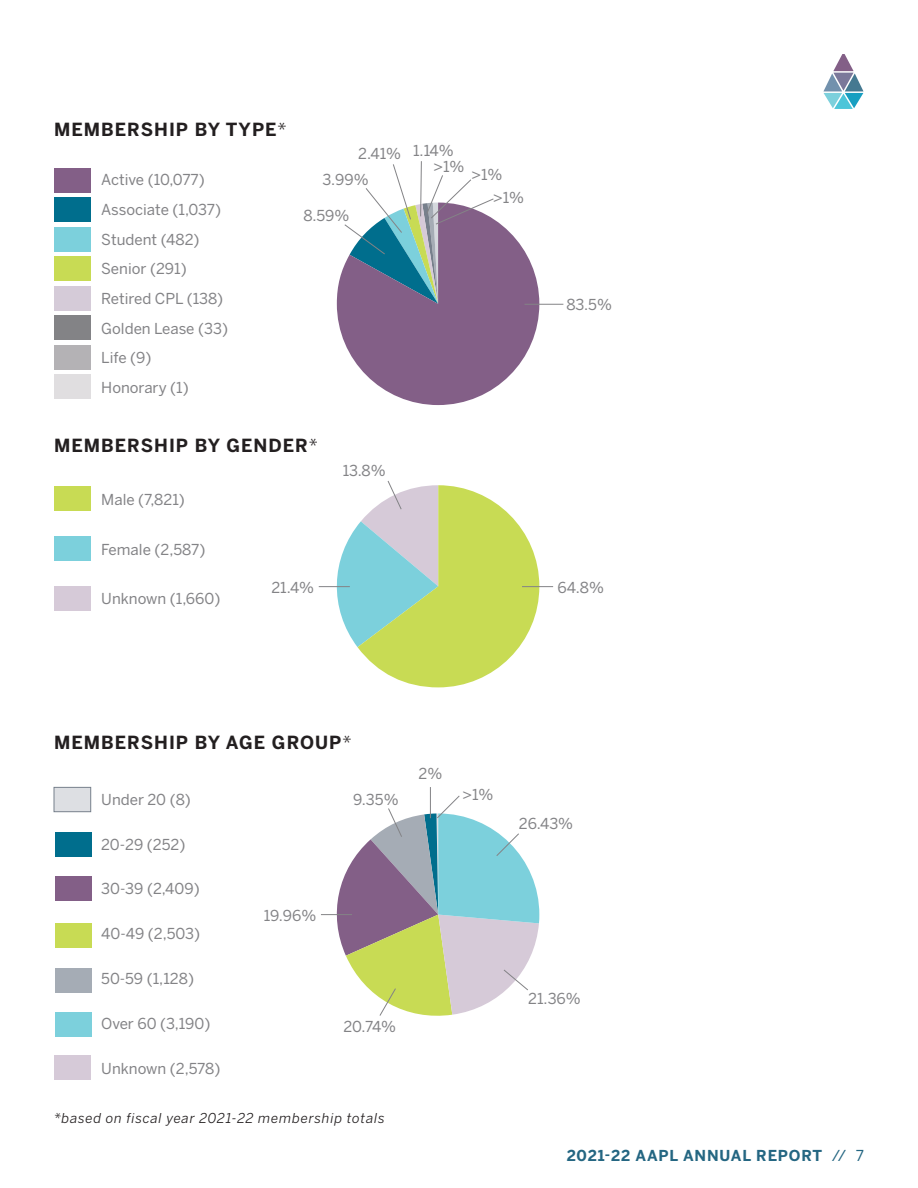
<style>
.page{position:relative;width:918px;height:1188px;background:#fff}
.page>*{position:absolute;margin:0;border:0;box-sizing:border-box;transform-origin:0 0}
._0-guts{font:700 18px "Benton Sans";letter-spacing:.055em;color:#231f20}
._0-guts-2{font:15px "Benton Sans";color:#838386}
.t1{font:700 15px "Benton Sans";letter-spacing:.055em;color:#246682}
._0-guts-3{font:italic 13.5px "Benton Sans";letter-spacing:.055em;color:#231f20}
.s1{font-weight:400}
</style>
<div class="page">
<svg style="left:823px;top:54px;width:41px;height:55px"></svg>
<div style="left:54px;top:586px;width:37px;height:24px;background:#d6cad8"></div>
<div style="left:54px;top:1056px;width:37px;height:24px;background:#d6cad8"></div>
<div style="left:54px;top:168px;width:37px;height:24px;background:#835f87"></div>
<div style="left:54px;top:227px;width:37px;height:24px;background:#7cd0dc"></div>
<div style="left:54px;top:197px;width:37px;height:25px;background:#006e8d"></div>
<div style="left:54px;top:257px;width:37px;height:24px;background:#c8db54"></div>
<div style="left:54px;top:286px;width:37px;height:24px;background:#d5cbd8"></div>
<div style="left:54px;top:345px;width:37px;height:25px;background:#b4b2b5"></div>
<div style="left:54px;top:316px;width:37px;height:24px;background:#838386"></div>
<div style="left:54px;top:375px;width:37px;height:24px;background:#e0dee0"></div>
<div style="left:54px;top:486px;width:37px;height:25px;background:#c8db54"></div>
<div style="left:54px;top:537px;width:37px;height:24px;background:#7cd0dc"></div>
<div style="left:54px;top:787px;width:37px;height:25px;background:#dddfe3;border:1px solid #77808c"></div>
<div style="left:55px;top:833px;width:36px;height:24px;background:#006e8d"></div>
<div style="left:55px;top:876px;width:36px;height:24px;background:#835f87"></div>
<div style="left:55px;top:923px;width:36px;height:24px;background:#c8db54"></div>
<div style="left:55px;top:968px;width:36px;height:24px;background:#a5acb5"></div>
<div style="left:55px;top:1012px;width:36px;height:24px;background:#7cd0dc"></div>
<hr style="left:525px;top:304px;width:38px;height:1px;background:#838386">
<svg style="left:337px;top:161px;width:202px;height:244px"></svg>
<hr style="left:522px;top:586px;width:31px;height:1px;background:#838386">
<hr style="left:319px;top:586px;width:31px;height:1px;background:#838386">
<svg style="left:329px;top:481px;width:210px;height:206px"></svg>
<hr style="left:430px;top:787px;width:1px;height:31px;background:#838386">
<hr style="left:321px;top:914px;width:31px;height:1px;background:#838386">
<svg style="left:328px;top:795px;width:211px;height:221px"></svg>
<p class="_0-guts" style="left:54px;top:118px;width:234px">MEMBERSHIP BY TYPE<span class="s1">*</span></p>
<p class="_0-guts-2" style="left:101px;top:171px;width:105px">Active (10,077)</p>
<p class="_0-guts-2" style="left:101px;top:200px;width:121px">Associate (1,037)</p>
<p class="_0-guts-2" style="left:101px;top:230px;width:100px">Student (482)</p>
<p class="_0-guts-2" style="left:101px;top:260px;width:87px">Senior (291)</p>
<p class="_0-guts-2" style="left:101px;top:289px;width:124px">Retired CPL (138)</p>
<p class="_0-guts-2" style="left:101px;top:319px;width:128px">Golden Lease (33)</p>
<p class="_0-guts-2" style="left:101px;top:349px;width:52px">Life (9)</p>
<p class="_0-guts-2" style="left:101px;top:379px;width:89px">Honorary (1)</p>
<p class="_0-guts-2" style="left:358px;top:144px;width:44px">2.41%</p>
<p class="_0-guts-2" style="left:323px;top:170px;width:48px">3.99%</p>
<p class="_0-guts-2" style="left:304px;top:206px;width:47px">8.59%</p>
<p class="_0-guts-2" style="left:413px;top:141px;width:42px">1.14%</p>
<p class="_0-guts-2" style="left:434px;top:157px;width:32px">&gt;1%</p>
<p class="_0-guts-2" style="left:472px;top:165px;width:32px">&gt;1%</p>
<p class="_0-guts-2" style="left:493px;top:189px;width:32px">&gt;1%</p>
<p class="_0-guts" style="left:54px;top:434px;width:266px">MEMBERSHIP BY GENDER<span class="s1">*</span></p>
<p class="_0-guts-2" style="left:343px;top:462px;width:44px">13.8%</p>
<p class="_0-guts-2" style="left:566px;top:295px;width:47px">83.5%</p>
<p class="_0-guts-2" style="left:101px;top:490px;width:85px">Male (7,821)</p>
<p class="_0-guts-2" style="left:101px;top:540px;width:106px">Female (2,587)</p>
<p class="_0-guts-2" style="left:101px;top:590px;width:121px">Unknown (1,660)</p>
<p class="_0-guts-2" style="left:271px;top:578px;width:44px">21.4%</p>
<p class="_0-guts-2" style="left:558px;top:578px;width:48px">64.8%</p>
<p class="_0-guts" style="left:54px;top:731px;width:299px">MEMBERSHIP BY AGE GROUP<span class="s1">*</span></p>
<p class="_0-guts-2" style="left:101px;top:790px;width:91px">Under 20 (8)</p>
<p class="_0-guts-2" style="left:101px;top:835px;width:86px">20-29 (252)</p>
<p class="_0-guts-2" style="left:101px;top:880px;width:100px">30-39 (2,409)</p>
<p class="_0-guts-2" style="left:101px;top:925px;width:100px">40-49 (2,503)</p>
<p class="_0-guts-2" style="left:101px;top:970px;width:94px">50-59 (1,128)</p>
<p class="_0-guts-2" style="left:101px;top:1015px;width:111px">Over 60 (3,190)</p>
<p class="_0-guts-2" style="left:101px;top:1060px;width:121px">Unknown (2,578)</p>
<p class="_0-guts-2" style="left:353px;top:791px;width:47px">9.35%</p>
<p class="_0-guts-2" style="left:264px;top:906px;width:54px">19.96%</p>
<p class="_0-guts-2" style="left:344px;top:1018px;width:54px">20.74%</p>
<p class="_0-guts-3" style="left:54px;top:1110px;width:332px">*based on fiscal year 2021-22 membership totals</p>
<p class="_0-guts-2" style="left:419px;top:765px;width:25px">2%</p>
<p class="_0-guts-2" style="left:463px;top:785px;width:32px">&gt;1%</p>
<p class="_0-guts-2" style="left:519px;top:815px;width:56px">26.43%</p>
<p class="_0-guts-2" style="left:528px;top:989px;width:54px">21.36%</p>
<p class="t1" style="left:567px;top:1146px;width:299px">2021-22 AAPL ANNUAL REPORT <span class="s1">// 7</span></p>
</div>
